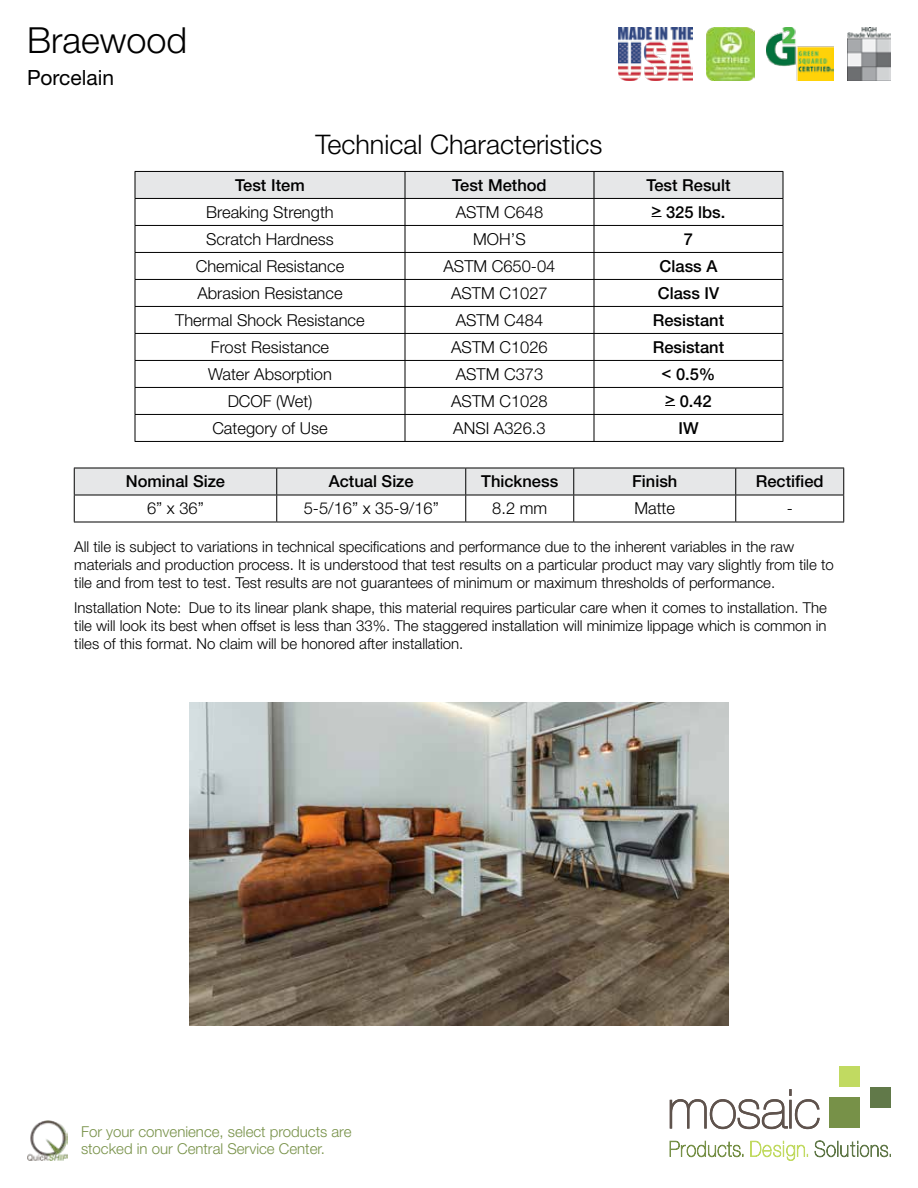
<style>
.page{position:relative;width:918px;height:1188px;background:#fff}
.page>*{position:absolute;margin:0;border:0;box-sizing:border-box;transform-origin:0 0}
.t1{font:300 36px "Helvetica Neue LT Pro";color:#000}
.t2{font:300 27px "Helvetica Neue LT Pro";color:#000}
.t3{font:21px "Helvetica Neue LT Std";color:#000}
.t4{font:300 16.5px "Helvetica Neue LT Pro";color:#000}
.t5{font:500 16.5px "Helvetica Neue LT Std";color:#000}
.t6{font:300 15px/18px "Helvetica Neue LT Pro";color:#000}
.t7{font:300 15px/16.5px "Helvetica Neue LT Pro";color:#779148}
</style>
<div class="page">
<img style="left:618px;top:27px;width:75px;height:54px">
<img style="left:848px;top:27px;width:43px;height:54px">
<img style="left:706px;top:27px;width:48px;height:54px">
<img style="left:767px;top:27px;width:67px;height:54px">
<div style="left:829px;top:1097px;width:31px;height:31px;background:#779148"></div>
<div style="left:839px;top:1066px;width:21px;height:21px;background:#c1da61"></div>
<div style="left:870px;top:1087px;width:21px;height:21px;background:#617949"></div>
<svg style="left:669px;top:1089px;width:151px;height:41px"></svg>
<svg style="left:669px;top:1140px;width:75px;height:18px"></svg>
<svg style="left:750px;top:1140px;width:58px;height:21px"></svg>
<svg style="left:814px;top:1140px;width:77px;height:18px"></svg>
<img style="left:27px;top:1121px;width:41px;height:40px">
<hr style="left:135px;top:441px;width:270px;height:1px;background:#000">
<hr style="left:405px;top:441px;width:189px;height:1px;background:#000">
<hr style="left:594px;top:441px;width:189px;height:1px;background:#000">
<svg style="left:135px;top:171px;width:649px;height:270px"></svg>
<svg style="left:74px;top:468px;width:770px;height:54px"></svg>
<hr style="left:74px;top:522px;width:203px;height:1px;background:#000">
<hr style="left:277px;top:522px;width:189px;height:1px;background:#000">
<hr style="left:466px;top:522px;width:108px;height:1px;background:#000">
<hr style="left:574px;top:522px;width:162px;height:1px;background:#000">
<hr style="left:736px;top:522px;width:108px;height:1px;background:#000">
<img style="left:189px;top:702px;width:540px;height:324px">
<h1 class="t1" style="left:27px;top:18px;width:162px">Braewood</h1>
<h3 class="t3" style="left:27px;top:65px;width:89px">Porcelain</h3>
<h2 class="t2" style="left:315px;top:128px;width:289px">Technical Characteristics</h2>
<p class="t5" style="left:235px;top:175px;width:71px">Test Item</p>
<p class="t5" style="left:452px;top:175px;width:96px">Test Method</p>
<p class="t5" style="left:646px;top:175px;width:86px">Test Result</p>
<p class="t4" style="left:206px;top:202px;width:129px">Breaking Strength</p>
<p class="t4" style="left:456px;top:202px;width:89px">ASTM C648</p>
<p class="t5" style="left:652px;top:202px;width:75px">&gt; 325 lbs.</p>
<p class="t4" style="left:206px;top:229px;width:129px">Scratch Hardness</p>
<p class="t4" style="left:473px;top:229px;width:54px">MOH’S</p>
<p class="t5" style="left:684px;top:229px;width:11px">7</p>
<p class="t4" style="left:196px;top:256px;width:150px">Chemical Resistance</p>
<p class="t4" style="left:444px;top:256px;width:113px">ASTM C650-04</p>
<p class="t5" style="left:660px;top:256px;width:59px">Class A</p>
<p class="t4" style="left:197px;top:283px;width:147px">Abrasion Resistance</p>
<p class="t4" style="left:451px;top:283px;width:98px">ASTM C1027</p>
<p class="t5" style="left:658px;top:283px;width:63px">Class IV</p>
<p class="t4" style="left:175px;top:310px;width:191px">Thermal Shock Resistance</p>
<p class="t4" style="left:456px;top:310px;width:89px">ASTM C484</p>
<p class="t5" style="left:653px;top:310px;width:73px">Resistant</p>
<p class="t4" style="left:211px;top:337px;width:120px">Frost Resistance</p>
<p class="t4" style="left:451px;top:337px;width:98px">ASTM C1026</p>
<p class="t5" style="left:653px;top:337px;width:73px">Resistant</p>
<p class="t4" style="left:208px;top:364px;width:125px">Water Absorption</p>
<p class="t4" style="left:456px;top:364px;width:89px">ASTM C373</p>
<p class="t5" style="left:662px;top:364px;width:55px">&lt; 0.5%</p>
<p class="t4" style="left:228px;top:391px;width:86px">DCOF (Wet)</p>
<p class="t4" style="left:451px;top:391px;width:98px">ASTM C1028</p>
<p class="t5" style="left:665px;top:391px;width:48px">&gt; 0.42</p>
<p class="t4" style="left:212px;top:418px;width:117px">Category of Use</p>
<p class="t4" style="left:453px;top:418px;width:94px">ANSI A326.3</p>
<p class="t5" style="left:678px;top:418px;width:22px">IW</p>
<p class="t5" style="left:126px;top:472px;width:101px">Nominal Size</p>
<p class="t5" style="left:329px;top:472px;width:86px">Actual Size</p>
<p class="t5" style="left:481px;top:472px;width:79px">Thickness</p>
<p class="t5" style="left:632px;top:472px;width:47px">Finish</p>
<p class="t5" style="left:756px;top:472px;width:69px">Rectified</p>
<p class="t4" style="left:147px;top:498px;width:58px">6” x 36”</p>
<p class="t4" style="left:304px;top:498px;width:137px">5-5/16” x 35-9/16”</p>
<p class="t4" style="left:492px;top:498px;width:57px">8.2 mm</p>
<p class="t4" style="left:634px;top:498px;width:42px">Matte</p>
<p class="t4" style="left:787px;top:498px;width:8px">-</p>
<p class="t6" style="left:74px;top:538px;width:761px">All tile is subject to variations in technical specifications and performance due to the inherent variables in the raw materials and production process. It is understood that test results on a particular product may vary slightly from tile to tile and from test to test. Test results are not guarantees of minimum or maximum thresholds of performance.</p>
<p class="t6" style="left:74px;top:598px;width:754px;text-align:justify">Installation Note: Due to its linear plank shape, this material requires particular care when it comes to installation. The tile will look its best when offset is less than 33%. The staggered installation will minimize lippage which is common in tiles of this format. No claim will be honored after installation.</p>
<p class="t7" style="left:81px;top:1124px;width:272px">For your convenience, select products are stocked in our Central Service Center.</p>
</div>
